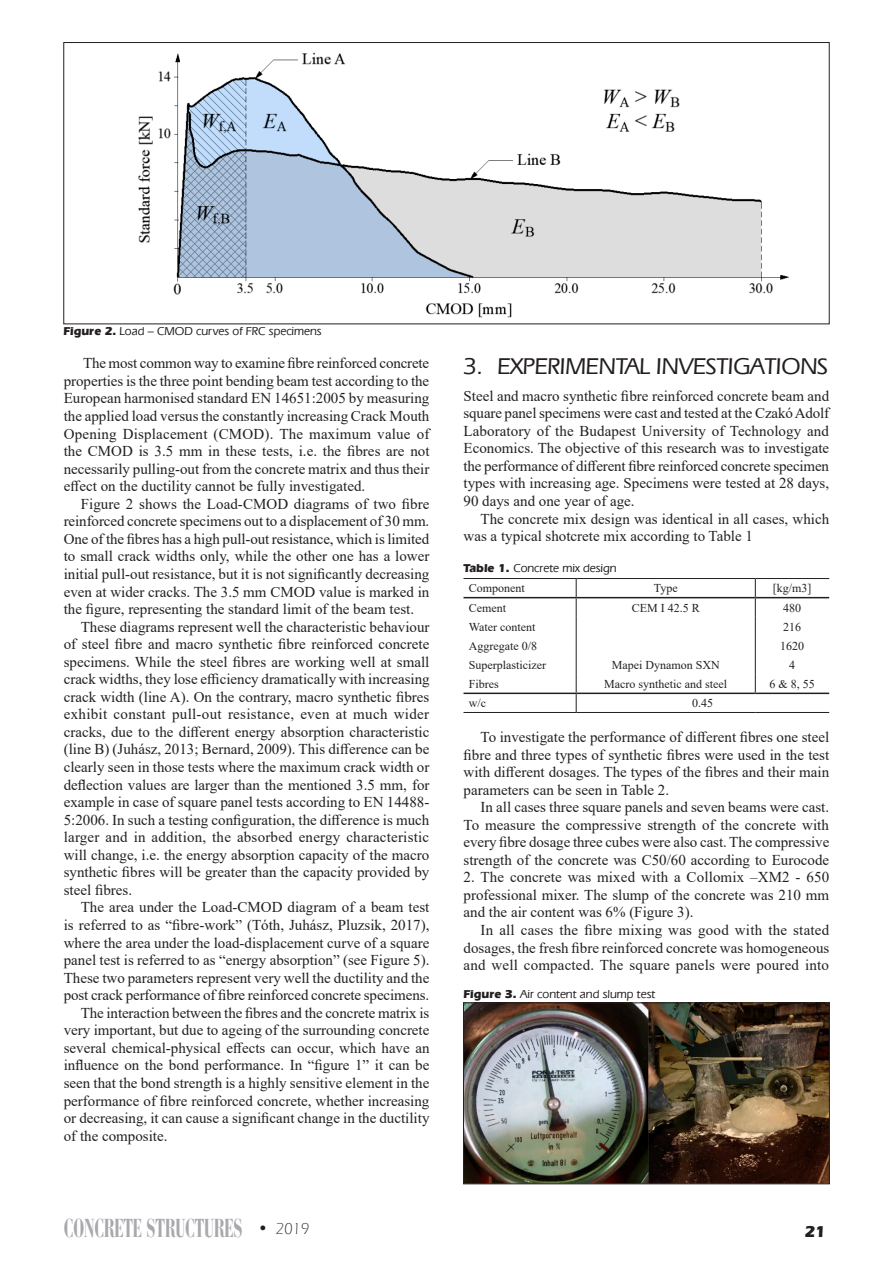
<style>
.page{position:relative;width:893px;height:1263px;background:#fff}
.page>*{position:absolute;margin:0;border:0;box-sizing:border-box;transform-origin:0 0}
.t1{font:27px "Bauer Bodoni BCHU Bold Condensed";color:#a8a9ad;scale:.75 1}
._1__cim_2_soros{font:24px "Eras Med HU Medium";letter-spacing:-.01em;color:#231f20}
.t2{font:16.5px "Eras HU Bold";color:#231f20}
.Normál{font:15px/17.5px "Times New Roman";color:#231f20;text-align:justify}
.Normál-2{font:12px "Times New Roman";color:#231f20}
.Ábra_szoveg{font:12px "Eras Med HU Medium";color:#231f20}
.s1{font-family:"Eras HU Bold"}
.s2{font-family:"Eras HU Bold";font-size:16.5px;color:#231f20}
.s3{font-family:"Eras Lt HU Light";font-size:16.5px;color:#231f20}
</style>
<div class="page">
<hr style="left:463px;top:578px;width:113px;height:1px;background:#231f20">
<hr style="left:576px;top:578px;width:179px;height:1px;background:#231f20">
<hr style="left:755px;top:578px;width:74px;height:1px;background:#231f20">
<hr style="left:463px;top:597px;width:113px;height:1px;background:#231f20">
<hr style="left:576px;top:597px;width:179px;height:1px;background:#231f20">
<hr style="left:755px;top:597px;width:74px;height:1px;background:#231f20">
<svg style="left:755px;top:579px;width:1px;height:114px"></svg>
<hr style="left:463px;top:693px;width:113px;height:1px;background:#231f20">
<hr style="left:576px;top:693px;width:179px;height:1px;background:#231f20">
<hr style="left:755px;top:693px;width:74px;height:1px;background:#231f20">
<hr style="left:463px;top:712px;width:113px;height:1px;background:#231f20">
<hr style="left:576px;top:712px;width:179px;height:1px;background:#231f20">
<hr style="left:755px;top:712px;width:74px;height:1px;background:#231f20">
<svg style="left:576px;top:579px;width:1px;height:133px"></svg>
<img style="left:138px;top:52px;width:651px;height:266px">
<img style="left:465px;top:1004px;width:363px;height:178px">
<div style="left:463px;top:1002px;width:367px;height:182px;border:1px solid #231f20"></div>
<p class="Ábra_szoveg" style="left:63px;top:324px;width:260px"><span class="s1">Figure 2.</span> Load – CMOD curves of FRC specimens</p>
<p class="Normál" style="left:64px;top:354px;width:367px;text-indent:19px">The most common way to examine fibre reinforced concrete properties is the three point bending beam test according to the European harmonised standard EN 14651:2005 by measuring the applied load versus the constantly increasing Crack Mouth Opening Displacement (CMOD). The maximum value of the CMOD is 3.5 mm in these tests, i.e. the fibres are not necessarily pulling-out from the concrete matrix and thus their effect on the ductility cannot be fully investigated.</p>
<p class="Normál" style="left:64px;top:494px;width:367px;text-indent:17px">Figure 2 shows the Load-CMOD diagrams of two fibre reinforced concrete specimens out to a displacement of 30 mm.<br>One of the fibres has a high pull-out resistance, which is limited to small crack widths only, while the other one has a lower initial pull-out resistance, but it is not significantly decreasing even at wider cracks. The 3.5 mm CMOD value is marked in the figure, representing the standard limit of the beam test.</p>
<p class="Normál" style="left:64px;top:617px;width:367px;text-indent:17px">These diagrams represent well the characteristic behaviour of steel fibre and macro synthetic fibre reinforced concrete specimens. While the steel fibres are working well at small crack widths, they lose efficiency dramatically with increasing crack width (line A). On the contrary, macro synthetic fibres exhibit constant pull-out resistance, even at much wider cracks, due to the different energy absorption characteristic (line B) (Juhász, 2013; Bernard, 2009). This difference can be clearly seen in those tests where the maximum crack width or deflection values are larger than the mentioned 3.5 mm, for example in case of square panel tests according to EN 14488- 5:2006. In such a testing configuration, the difference is much larger and in addition, the absorbed energy characteristic will change, i.e. the energy absorption capacity of the macro synthetic fibres will be greater than the capacity provided by steel fibres.</p>
<p class="Normál" style="left:64px;top:898px;width:367px;text-indent:17px">The area under the Load-CMOD diagram of a beam test is referred to as “fibre-work” (Tóth, Juhász, Pluzsik, 2017), where the area under the load-displacement curve of a square panel test is referred to as “energy absorption” (see Figure 5).<br>These two parameters represent very well the ductility and the post crack performance of fibre reinforced concrete specimens.</p>
<p class="Normál" style="left:64px;top:1003px;width:367px;text-indent:17px">The interaction between the fibres and the concrete matrix is very important, but due to ageing of the surrounding concrete several chemical-physical effects can occur, which have an influence on the bond performance. In “figure 1” it can be seen that the bond strength is a highly sensitive element in the performance of fibre reinforced concrete, whether increasing or decreasing, it can cause a significant change in the ductility of the composite.</p>
<p class="_1__cim_2_soros" style="left:463px;top:352px;width:366px">3. EXPERIMENTAL INVESTIGATIONS</p>
<p class="Normál" style="left:463px;top:386px;width:367px">Steel and macro synthetic fibre reinforced concrete beam and square panel specimens were cast and tested at the Czakó Adolf Laboratory of the Budapest University of Technology and Economics. The objective of this research was to investigate the performance of different fibre reinforced concrete specimen types with increasing age. Specimens were tested at 28 days, 90 days and one year of age.</p>
<p class="Normál" style="left:463px;top:509px;width:367px;text-indent:17px">The concrete mix design was identical in all cases, which was a typical shotcrete mix according to Table 1</p>
<p class="Ábra_szoveg" style="left:463px;top:561px;width:155px"><span class="s1">Table 1.</span> Concrete mix design</p>
<p class="Normál-2" style="left:469px;top:580px;width:58px">Component</p>
<p class="Normál-2" style="left:654px;top:580px;width:25px">Type</p>
<p class="Normál-2" style="left:773px;top:580px;width:40px">[kg/m3]</p>
<p class="Normál-2" style="left:469px;top:599px;width:39px">Cement</p>
<p class="Normál-2" style="left:632px;top:599px;width:70px">CEM I 42.5 R</p>
<p class="Normál-2" style="left:783px;top:599px;width:19px">480</p>
<p class="Normál-2" style="left:469px;top:618px;width:68px">Water content</p>
<p class="Normál-2" style="left:783px;top:618px;width:19px">216</p>
<p class="Normál-2" style="left:469px;top:637px;width:70px">Aggregate 0/8</p>
<p class="Normál-2" style="left:780px;top:637px;width:25px">1620</p>
<p class="Normál-2" style="left:469px;top:656px;width:79px">Superplasticizer</p>
<p class="Normál-2" style="left:612px;top:656px;width:109px">Mapei Dynamon SXN</p>
<p class="Normál-2" style="left:789px;top:656px;width:7px">4</p>
<p class="Normál-2" style="left:469px;top:675px;width:31px">Fibres</p>
<p class="Normál-2" style="left:604px;top:675px;width:124px">Macro synthetic and steel</p>
<p class="Normál-2" style="left:770px;top:675px;width:47px">6 &amp; 8, 55</p>
<p class="Normál-2" style="left:469px;top:695px;width:19px">w/c</p>
<p class="Normál-2" style="left:692px;top:695px;width:22px">0.45</p>
<p class="Normál" style="left:463px;top:728px;width:367px;text-indent:17px">To investigate the performance of different fibres one steel fibre and three types of synthetic fibres were used in the test with different dosages. The types of the fibres and their main parameters can be seen in Table 2.</p>
<p class="Normál" style="left:463px;top:798px;width:367px;text-indent:17px">In all cases three square panels and seven beams were cast.<br>To measure the compressive strength of the concrete with every fibre dosage three cubes were also cast. The compressive strength of the concrete was C50/60 according to Eurocode</p>
<p class="Normál" style="left:463px;top:868px;width:367px">2. The concrete was mixed with a Collomix –XM2 - 650 professional mixer. The slump of the concrete was 210 mm and the air content was 6% (Figure 3).</p>
<p class="Normál" style="left:463px;top:921px;width:367px;text-indent:17px">In all cases the fibre mixing was good with the stated dosages, the fresh fibre reinforced concrete was homogeneous and well compacted. The square panels were poured into</p>
<p class="Ábra_szoveg" style="left:463px;top:987px;width:193px"><span class="s1">Figure 3.</span> Air content and slump test</p>
<p class="t1" style="left:64px;top:1211px;width:329px">CONCRETE STRUCTURES <span class="s2">•</span> <span class="s3">2019</span></p>
<p class="t2" style="left:805px;top:1221px;width:22px">21</p>
</div>
